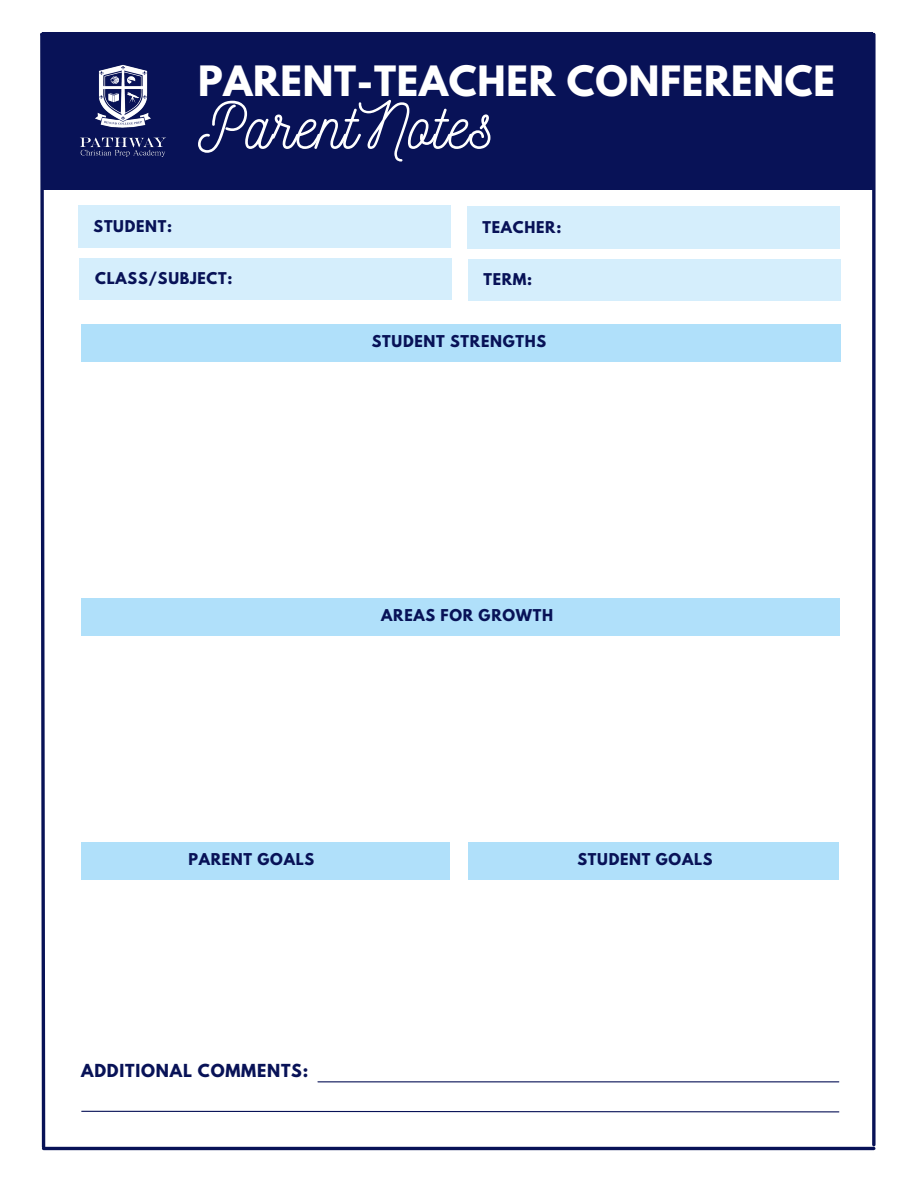
<style>
.page{position:relative;width:918px;height:1188px;background:#fff}
.page>*{position:absolute;margin:0;border:0;box-sizing:border-box;transform-origin:0 0}
.t1{font:63px "Nickainley";letter-spacing:.02em;color:#fff}
.t2{font:700 37.05px "League Spartan";letter-spacing:.02em;color:#fff}
.t3{font:700 15.9px "League Spartan";letter-spacing:.05em;color:#081257}
.t4{font:700 14.4px "League Spartan";letter-spacing:.05em;color:#081257}
</style>
<div class="page">
<div style="left:78px;top:206px;width:373px;height:42px;background:#d5eefc"></div>
<div style="left:81px;top:598px;width:758px;height:37px;background:#b0e0fa"></div>
<div style="left:81px;top:325px;width:759px;height:37px;background:#b0e0fa"></div>
<hr style="left:44px;top:1147px;width:830px;height:3px;background:#081257">
<svg style="left:40px;top:32px;width:7px;height:1118px"></svg>
<svg style="left:872px;top:34px;width:4px;height:1111px;background:#2c356f"></svg>
<div style="left:81px;top:842px;width:369px;height:37px;background:#b0e0fa"></div>
<div style="left:467px;top:207px;width:373px;height:42px;background:#d5eefc"></div>
<div style="left:80px;top:258px;width:372px;height:42px;background:#d5eefc"></div>
<div style="left:468px;top:259px;width:372px;height:42px;background:#d5eefc"></div>
<div style="left:469px;top:842px;width:370px;height:37px;background:#b0e0fa"></div>
<div style="left:42px;top:33px;width:830px;height:157px;background:#081257"></div>
<img style="left:80px;top:64px;width:86px;height:93px">
<svg style="left:81px;top:1110px;width:759px;height:3px"></svg>
<hr style="left:318px;top:1081px;width:521px;height:1px;background:#081257">
<p class="t4" style="left:94px;top:219px;width:80px">STUDENT:</p>
<p class="t2" style="left:198px;top:63px;width:638px">PARENT-TEACHER CONFERENCE</p>
<p class="t1" style="left:198px;top:86px;width:297px">ParentNotes</p>
<p class="t4" style="left:483px;top:220px;width:80px">TEACHER:</p>
<p class="t4" style="left:95px;top:271px;width:139px">CLASS/SUBJECT:</p>
<p class="t4" style="left:483px;top:272px;width:50px">TERM:</p>
<p class="t4" style="left:372px;top:335px;width:176px">STUDENT STRENGTHS</p>
<p class="t4" style="left:381px;top:608px;width:173px">AREAS FOR GROWTH</p>
<p class="t4" style="left:188px;top:852px;width:127px">PARENT GOALS</p>
<p class="t3" style="left:81px;top:1063px;width:229px">ADDITIONAL COMMENTS:</p>
<p class="t4" style="left:578px;top:852px;width:137px">STUDENT GOALS</p>
</div>
